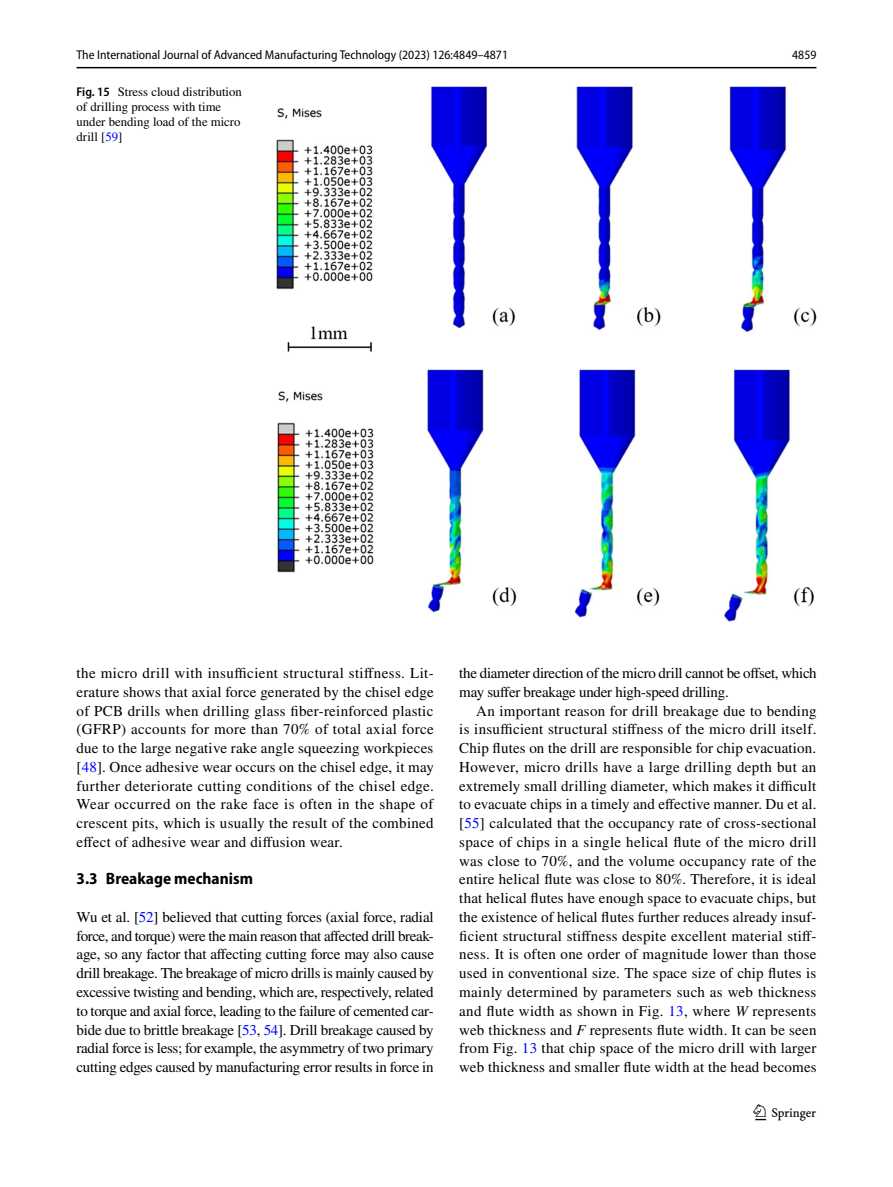
<style>
.page{position:relative;width:893px;height:1187px;background:#fff}
.page>*{position:absolute;margin:0;border:0;box-sizing:border-box;transform-origin:0 0}
.t1{font:22.5px "Springnew Regular 3";color:#000}
.t2{font:700 semi-condensed 16.5px "Myriad Pro";color:#000}
.t3{font:15px/18.8px "STIX";letter-spacing:-.015em;color:#000;text-align:justify}
.t4{font:12.75px/15px "STIX";color:#000}
.t5{font:semi-condensed 12.75px "Myriad Pro";color:#000}
.s1{font-family:"Myriad Pro";font-weight:600;font-stretch:semi-condensed}
.s2{color:#00f}
.s3{font-style:italic}
</style>
<div class="page">
<hr style="left:77px;top:67px;width:739px;height:1px;background:#000">
<img style="left:276px;top:87px;width:540px;height:534px">
<p class="t5" style="left:77px;top:48px;width:433px">The International Journal of Advanced Manufacturing Technology (2023) 126:4849–4871</p>
<p class="t5" style="left:792px;top:48px;width:26px">4859</p>
<p class="t4" style="left:77px;top:85px;width:167px"><span class="s1">Fig. 15</span> Stress cloud distribution of drilling process with time under bending load of the micro drill [<span class="s2">59</span>]</p>
<p class="t3" style="left:77px;top:664px;width:359px">the micro drill with insufficient structural stiffness. Lit&shy;erature shows that axial force generated by the chisel edge of PCB drills when drilling glass fiber-reinforced plastic (GFRP) accounts for more than 70% of total axial force due to the large negative rake angle squeezing workpieces [<span class="s2">48</span>]. Once adhesive wear occurs on the chisel edge, it may further deteriorate cutting conditions of the chisel edge.<br>Wear occurred on the rake face is often in the shape of crescent pits, which is usually the result of the combined effect of adhesive wear and diffusion wear.</p>
<p class="t2" style="left:77px;top:869px;width:178px">3.3 Breakage mechanism</p>
<p class="t3" style="left:77px;top:908px;width:359px">Wu et al. [<span class="s2">52</span>] believed that cutting forces (axial force, radial force, and torque) were the main reason that affected drill break&shy;age, so any factor that affecting cutting force may also cause drill breakage. The breakage of micro drills is mainly caused by excessive twisting and bending, which are, respectively, related to torque and axial force, leading to the failure of cemented car&shy;bide due to brittle breakage [<span class="s2">53</span>, <span class="s2">54</span>]. Drill breakage caused by radial force is less; for example, the asymmetry of two primary cutting edges caused by manufacturing error results in force in</p>
<p class="t3" style="left:459px;top:664px;width:359px">the diameter direction of the micro drill cannot be offset, which may suffer breakage under high-speed drilling.</p>
<p class="t3" style="left:459px;top:702px;width:359px;text-indent:17px">An important reason for drill breakage due to bending is insufficient structural stiffness of the micro drill itself.<br>Chip flutes on the drill are responsible for chip evacuation.<br>However, micro drills have a large drilling depth but an extremely small drilling diameter, which makes it difficult to evacuate chips in a timely and effective manner. Du et al. [<span class="s2">55</span>] calculated that the occupancy rate of cross-sectional space of chips in a single helical flute of the micro drill was close to 70%, and the volume occupancy rate of the entire helical flute was close to 80%. Therefore, it is ideal that helical flutes have enough space to evacuate chips, but the existence of helical flutes further reduces already insuf&shy;ficient structural stiffness despite excellent material stiff&shy;ness. It is often one order of magnitude lower than those used in conventional size. The space size of chip flutes is mainly determined by parameters such as web thickness and flute width as shown in Fig. <span class="s2">13</span>, where <span class="s3">W</span> represents web thickness and <span class="s3">F</span> represents flute width. It can be seen from Fig. <span class="s2">13</span> that chip space of the micro drill with larger web thickness and smaller flute width at the head becomes</p>
<h1 class="t1" style="left:755px;top:1104px;width:62px">1 3</h1>
</div>
